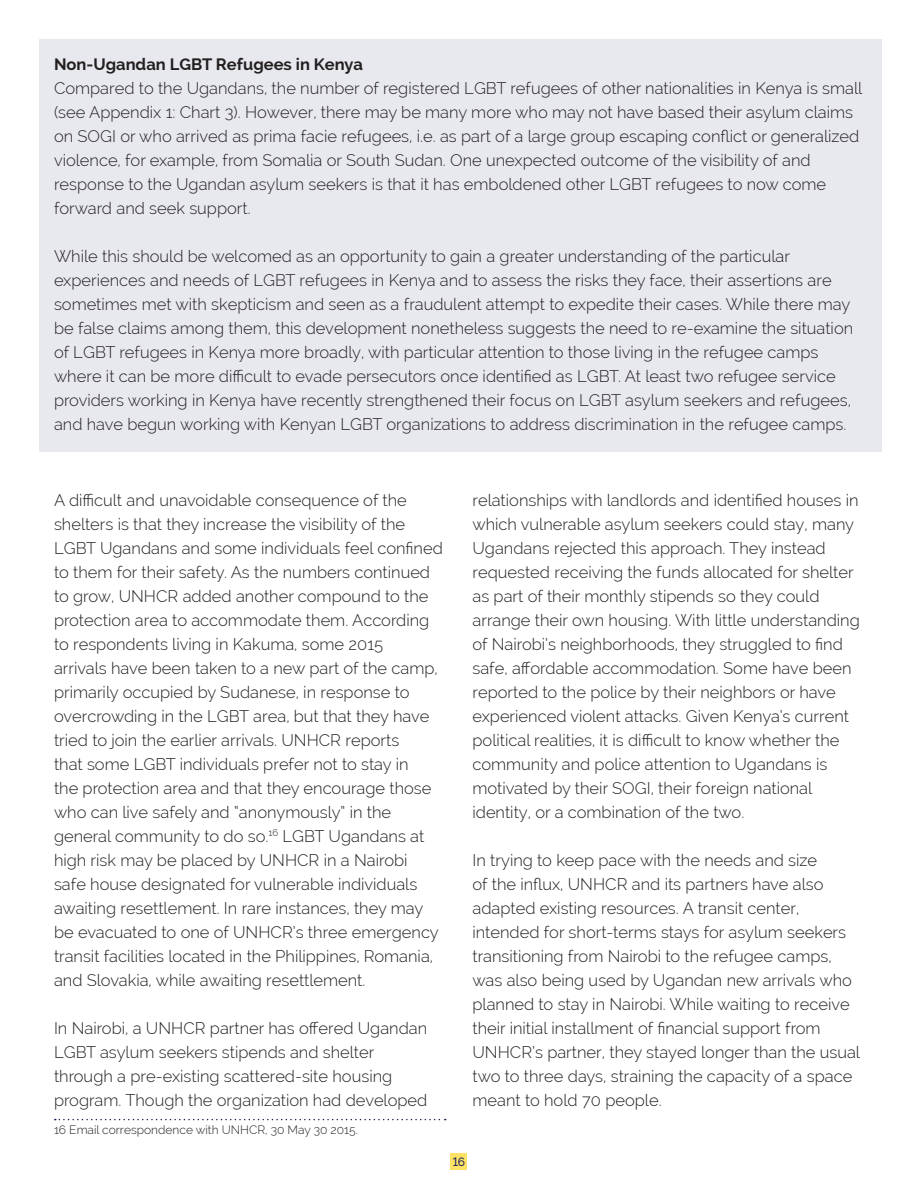
<style>
.page{position:relative;width:918px;height:1188px;background:#fff}
.page>*{position:absolute;margin:0;border:0;box-sizing:border-box;transform-origin:0 0}
.t1{font:300 16.5px/24px "Raleway";color:#231f20}
.t2{font:700 16.5px "Raleway";color:#231f20}
.t3{font:300 12px "Raleway";color:#231f20}
.t4{font:500 12px "Raleway";color:#1c2558}
</style>
<div class="page">
<div style="left:451px;top:1153px;width:16px;height:17px;background:#fee266"></div>
<div style="left:39px;top:39px;width:842px;height:412px;background:#e8e9ee"></div>
<svg style="left:55px;top:1119px;width:391px;height:1px"></svg>
<p class="t2" style="left:54px;top:54px;width:310px">Non-Ugandan LGBT Refugees in Kenya</p>
<p class="t1" style="left:54px;top:76px;width:810px">Compared to the Ugandans, the number of registered LGBT refugees of other nationalities in Kenya is small (see Appendix 1: Chart 3). However, there may be many more who may not have based their asylum claims on SOGI or who arrived as prima facie refugees, i.e. as part of a large group escaping conflict or generalized violence, for example, from Somalia or South Sudan. One unexpected outcome of the visibility of and response to the Ugandan asylum seekers is that it has emboldened other LGBT refugees to now come forward and seek support.</p>
<p class="t1" style="left:54px;top:244px;width:801px">While this should be welcomed as an opportunity to gain a greater understanding of the particular experiences and needs of LGBT refugees in Kenya and to assess the risks they face, their assertions are sometimes met with skepticism and seen as a fraudulent attempt to expedite their cases. While there may be false claims among them, this development nonetheless suggests the need to re-examine the situation of LGBT refugees in Kenya more broadly, with particular attention to those living in the refugee camps where it can be more difficult to evade persecutors once identified as LGBT. At least two refugee service providers working in Kenya have recently strengthened their focus on LGBT asylum seekers and refugees, and have begun working with Kenyan LGBT organizations to address discrimination in the refugee camps.</p>
<p class="t1" style="left:54px;top:488px;width:390px">A difficult and unavoidable consequence of the shelters is that they increase the visibility of the LGBT Ugandans and some individuals feel confined to them for their safety. As the numbers continued to grow, UNHCR added another compound to the protection area to accommodate them. According to respondents living in Kakuma, some 2015<br>arrivals have been taken to a new part of the camp, primarily occupied by Sudanese, in response to overcrowding in the LGBT area, but that they have tried to join the earlier arrivals. UNHCR reports<br>that some LGBT individuals prefer not to stay in<br>the protection area and that they encourage those who can live safely and “anonymously” in the general community to do so.<sup>16</sup> LGBT Ugandans at high risk may be placed by UNHCR in a Nairobi safe house designated for vulnerable individuals awaiting resettlement. In rare instances, they may be evacuated to one of UNHCR’s three emergency transit facilities located in the Philippines, Romania, and Slovakia, while awaiting resettlement.</p>
<p class="t1" style="left:54px;top:1016px;width:375px">In Nairobi, a UNHCR partner has offered Ugandan LGBT asylum seekers stipends and shelter through a pre-existing scattered-site housing program. Though the organization had developed</p>
<p class="t3" style="left:54px;top:1123px;width:305px">16 Email correspondence with UNHCR, 30 May 30 2015.</p>
<p class="t1" style="left:472px;top:488px;width:389px">relationships with landlords and identified houses in which vulnerable asylum seekers could stay, many Ugandans rejected this approach. They instead requested receiving the funds allocated for shelter as part of their monthly stipends so they could arrange their own housing. With little understanding of Nairobi’s neighborhoods, they struggled to find safe, affordable accommodation. Some have been reported to the police by their neighbors or have experienced violent attacks. Given Kenya’s current political realities, it is difficult to know whether the community and police attention to Ugandans is motivated by their SOGI, their foreign national identity, or a combination of the two.</p>
<p class="t1" style="left:472px;top:848px;width:389px">In trying to keep pace with the needs and size<br>of the influx, UNHCR and its partners have also adapted existing resources. A transit center, intended for short-terms stays for asylum seekers transitioning from Nairobi to the refugee camps, was also being used by Ugandan new arrivals who planned to stay in Nairobi. While waiting to receive their initial installment of financial support from UNHCR’s partner, they stayed longer than the usual two to three days, straining the capacity of a space meant to hold 70 people.</p>
<p class="t4" style="left:453px;top:1154px;width:14px">16</p>
</div>
